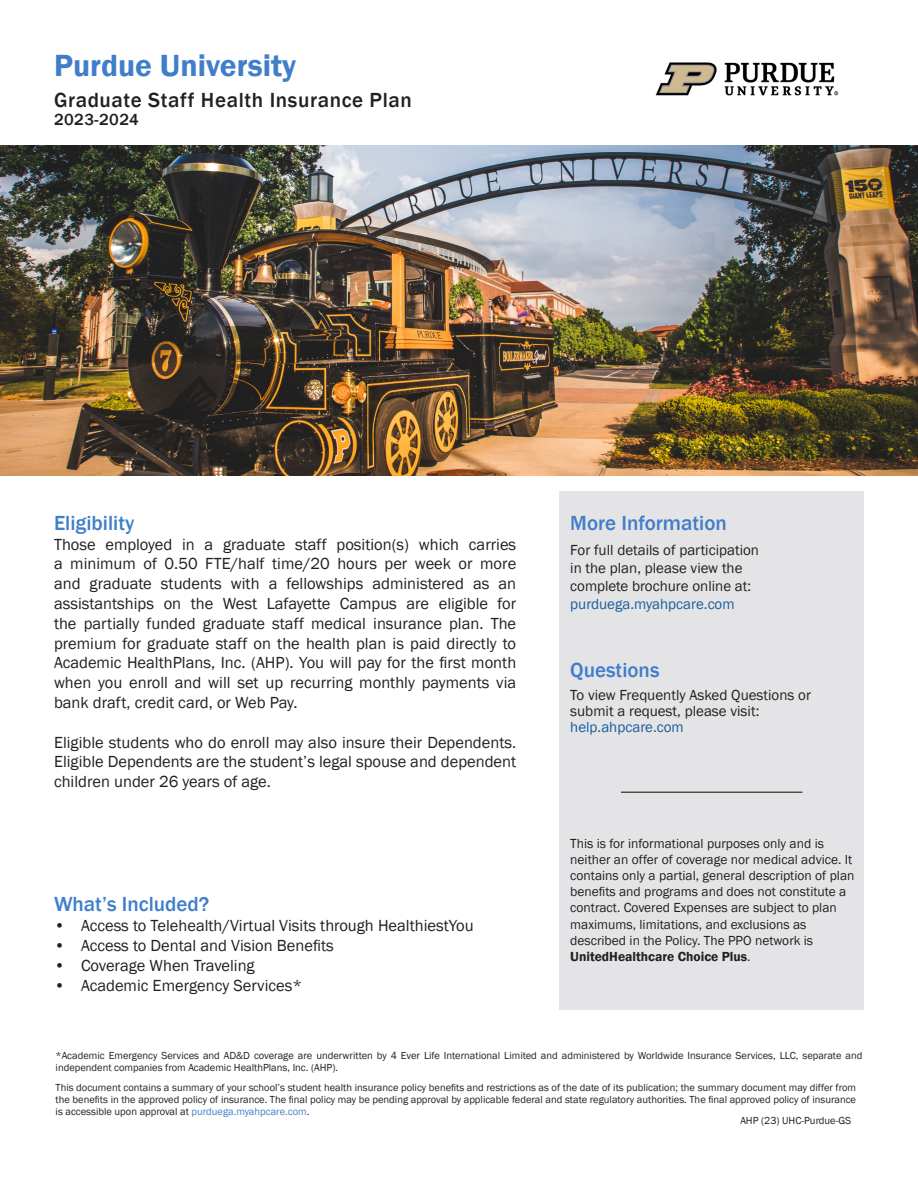
<style>
.page{position:relative;width:918px;height:1188px;background:#fff}
.page>*{position:absolute;margin:0;border:0;box-sizing:border-box;transform-origin:0 0}
.t1{font:600 31.5px "Franklin Gothic";color:#407ec9}
.Body_-_Heading__blue{font:500 21px "Franklin Gothic";color:#407ec9}
.t2{font:500 21px "Franklin Gothic";letter-spacing:.03em;color:#231f20}
.t3{font:16.5px/19.8px "Franklin Gothic";color:#231f20;text-align:justify}
.t4{font:500 16.5px "Franklin Gothic";letter-spacing:.03em;color:#231f20}
.t5{font:15px "Franklin Gothic";color:#231f20}
.t6{font:15px "Franklin Gothic";color:#175d9e}
.t7{font:13.5px/16.2px "Franklin Gothic";color:#231f20}
.t8{font:600 13.5px "Franklin Gothic";color:#231f20}
.t9{font:10.5px/12px "Franklin Gothic";color:#231f20;text-align:justify}
.s1{font-weight:400}
.s2{color:#407ec9}
</style>
<div class="page">
<div style="left:559px;top:491px;width:305px;height:519px;background:#e4e4e6"></div>
<img style="left:0;top:145px;width:918px;height:331px">
<hr style="left:621px;top:792px;width:181px;height:1px;background:#231f20">
<img style="left:655px;top:62px;width:184px;height:34px">
<p class="t1" style="left:54px;top:46px;width:244px">Purdue University</p>
<p class="t2" style="left:54px;top:87px;width:359px">Graduate Staff Health Insurance Plan</p>
<p class="t4" style="left:54px;top:109px;width:86px">2023-2024</p>
<p class="Body_-_Heading__blue" style="left:54px;top:510px;width:82px">Eligibility</p>
<p class="t3" style="left:54px;top:535px;width:464px">Those employed in a graduate staff position(s) which carries a minimum of 0.50 FTE/half time/20 hours per week or more and graduate students with a fellowships administered as an assistantships on the West Lafayette Campus are eligible for the partially funded graduate staff medical insurance plan. The premium for graduate staff on the health plan is paid directly to Academic HealthPlans, Inc. (AHP). You will pay for the first month when you enroll and will set up recurring monthly payments via bank draft, credit card, or Web Pay.</p>
<p class="t3" style="left:54px;top:733px;width:464px">Eligible students who do enroll may also insure their Dependents.<br>Eligible Dependents are the student’s legal spouse and dependent children under 26 years of age.</p>
<p class="Body_-_Heading__blue" style="left:54px;top:891px;width:157px">What’s Included?</p>
<p class="t3" style="left:54px;top:916px;width:421px">• Access to Telehealth/Virtual Visits through HealthiestYou</p>
<p class="t3" style="left:54px;top:936px;width:281px">• Access to Dental and Vision Benefits</p>
<p class="t3" style="left:54px;top:956px;width:202px">• Coverage When Traveling</p>
<p class="t3" style="left:54px;top:976px;width:250px">• Academic Emergency Services*</p>
<p class="Body_-_Heading__blue" style="left:570px;top:510px;width:158px">More Information</p>
<p class="t5" style="left:570px;top:540px;width:190px">For full details of participation</p>
<p class="t5" style="left:570px;top:558px;width:174px">in the plan, please view the</p>
<p class="t5" style="left:570px;top:576px;width:183px">complete brochure online at:</p>
<p class="t6" style="left:570px;top:594px;width:166px">purduega.myahpcare.com</p>
<p class="Body_-_Heading__blue" style="left:570px;top:657px;width:91px">Questions</p>
<p class="t5" style="left:570px;top:686px;width:242px">To view Frequently Asked Questions or</p>
<p class="t5" style="left:570px;top:702px;width:191px">submit a request, please visit:</p>
<p class="t6" style="left:570px;top:718px;width:115px">help.ahpcare.com</p>
<p class="t7" style="left:570px;top:835px;width:255px">This is for informational purposes only and is</p>
<p class="t7" style="left:570px;top:851px;width:286px">neither an offer of coverage nor medical advice. It contains only a partial, general description of plan benefits and programs and does not constitute a contract. Covered Expenses are subject to plan</p>
<p class="t7" style="left:570px;top:916px;width:238px">maximums, limitations, and exclusions as</p>
<p class="t7" style="left:570px;top:932px;width:244px">described in the Policy. The PPO network is</p>
<p class="t8" style="left:570px;top:948px;width:182px">UnitedHealthcare Choice Plus<span class="s1">.</span></p>
<p class="t9" style="left:56px;top:1049px;width:808px;line-height:12.6px">*Academic Emergency Services and AD&amp;D coverage are underwritten by 4 Ever Life International Limited and administered by Worldwide Insurance Services, LLC, separate and independent companies from Academic HealthPlans, Inc. (AHP).</p>
<p class="t9" style="left:56px;top:1082px;width:802px">This document contains a summary of your school’s student health insurance policy benefits and restrictions as of the date of its publication; the summary document may differ from the benefits in the approved policy of insurance. The final policy may be pending approval by applicable federal and state regulatory authorities. The final approved policy of insurance is accessible upon approval at <span class="s2">purduega.myahpcare.com</span>.</p>
<p class="t9" style="left:740px;top:1115px;width:112px">AHP (23) UHC-Purdue-GS</p>
</div>
